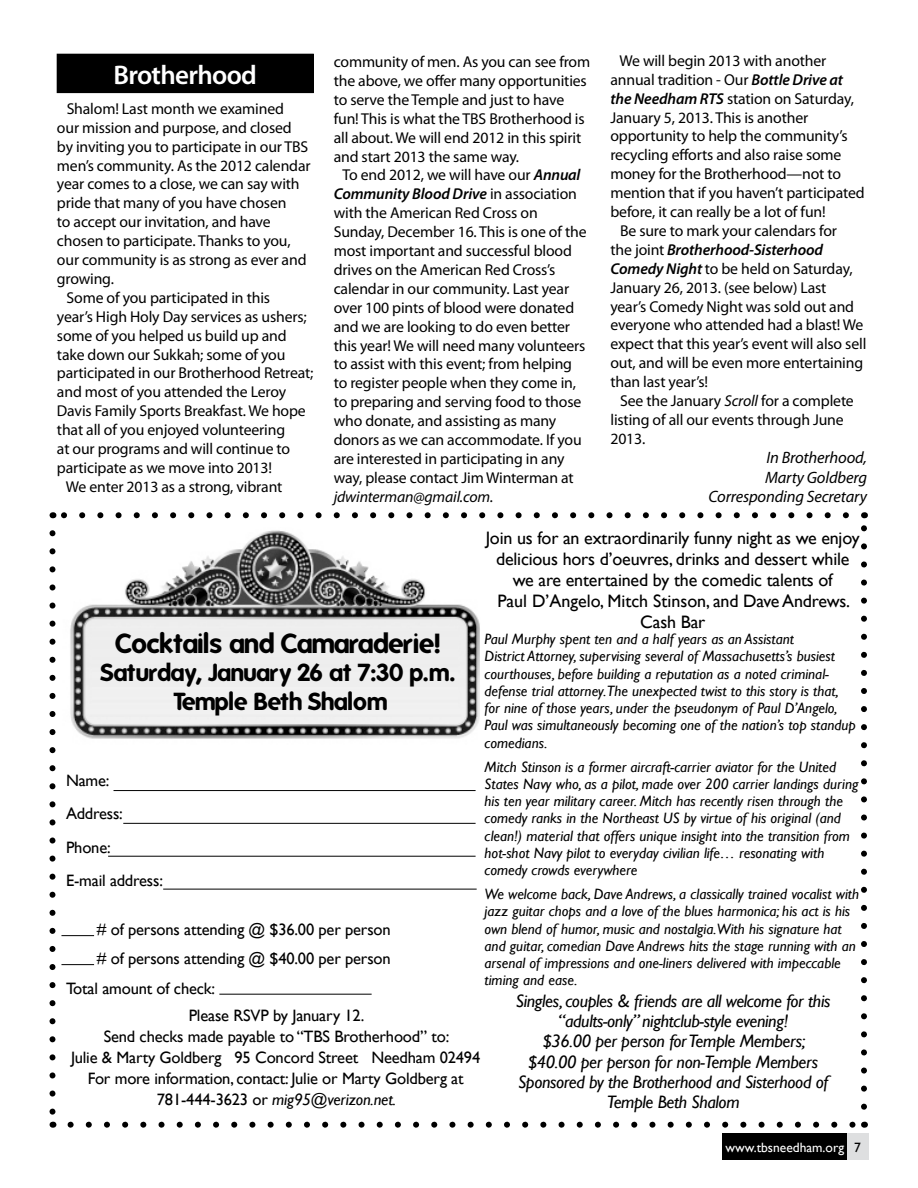
<style>
.page{position:relative;width:918px;height:1188px;background:#fff}
.page>*{position:absolute;margin:0;border:0;box-sizing:border-box;transform-origin:0 0}
.t1{font:700 27px "Folks";letter-spacing:-.02em;color:#000}
.t2{font:600 27px "Myriad Pro";letter-spacing:-.025em;color:#fff}
.t3{font:700 24px/28.8px "Folks";letter-spacing:-.02em;color:#000;text-align:center}
.t4{font:italic 18px/20.2px "Gill Sans";letter-spacing:-.02em;color:#000;text-align:center}
.t5{font:18px/21px "Gill Sans";letter-spacing:-.01em;color:#000;text-align:center}
.t6{font:16.5px/21px "Gill Sans";letter-spacing:-.01em;color:#000}
.t7{font:italic 16.5px/19.4px "Myriad Pro";letter-spacing:-.01em;color:#000;text-align:right}
.t8{font:15.75px "Myriad Pro";letter-spacing:-.01em;color:#000}
.t9{font:italic 600 15.75px "Myriad Pro";letter-spacing:-.01em;color:#000}
.t10{font:italic 15.75px "Myriad Pro";letter-spacing:-.01em;color:#000}
.t11{font:italic 15px/17.2px "Gill Sans";color:#000}
.t12{font:13.5px "Gill Sans";color:#fff}
.s1{font-weight:600;font-style:italic}
.s2{font-weight:400;font-style:normal}
.s3{font-style:italic}
.s4{color:#000}
</style>
<div class="page">
<svg style="left:50px;top:533px;width:6px;height:582px"></svg>
<svg style="left:71px;top:1122px;width:784px;height:6px"></svg>
<svg style="left:861px;top:525px;width:6px;height:582px"></svg>
<svg style="left:62px;top:512px;width:784px;height:6px"></svg>
<img style="left:70px;top:530px;width:410px;height:209px">
<div style="left:723px;top:1133px;width:124px;height:27px;background:#000"></div>
<div style="left:847px;top:1133px;width:21px;height:27px;background:#dedfe0"></div>
<div style="left:57px;top:54px;width:256px;height:39px;background:#000"></div>
<hr style="left:114px;top:790px;width:362px;height:1px;background:#000">
<hr style="left:123px;top:823px;width:353px;height:1px;background:#000">
<hr style="left:108px;top:856px;width:368px;height:1px;background:#000">
<hr style="left:163px;top:889px;width:314px;height:1px;background:#000">
<hr style="left:61px;top:935px;width:33px;height:1px;background:#000">
<hr style="left:61px;top:964px;width:33px;height:1px;background:#000">
<hr style="left:219px;top:994px;width:153px;height:1px;background:#000">
<h1 class="t2" style="left:114px;top:57px;width:145px">Brotherhood</h1>
<p class="t8" style="left:67px;top:99px;width:219px">Shalom! Last month we examined</p>
<p class="t8" style="left:57px;top:118px;width:236px">our mission and purpose, and closed</p>
<p class="t8" style="left:57px;top:137px;width:253px">by inviting you to participate in our TBS</p>
<p class="t8" style="left:57px;top:156px;width:255px">men’s community. As the 2012 calendar</p>
<p class="t8" style="left:57px;top:175px;width:244px">year comes to a close, we can say with</p>
<p class="t8" style="left:57px;top:193px;width:231px">pride that many of you have chosen</p>
<p class="t8" style="left:57px;top:212px;width:215px">to accept our invitation, and have</p>
<p class="t8" style="left:57px;top:231px;width:235px">chosen to participate. Thanks to you,</p>
<p class="t8" style="left:57px;top:250px;width:251px">our community is as strong as ever and</p>
<p class="t8" style="left:57px;top:269px;width:58px">growing.</p>
<p class="t8" style="left:67px;top:288px;width:205px">Some of you participated in this</p>
<p class="t8" style="left:57px;top:307px;width:251px">year’s High Holy Day services as ushers;</p>
<p class="t8" style="left:57px;top:326px;width:231px">some of you helped us build up and</p>
<p class="t8" style="left:57px;top:345px;width:230px">take down our Sukkah; some of you</p>
<p class="t8" style="left:57px;top:364px;width:258px">participated in our Brotherhood Retreat;</p>
<p class="t8" style="left:57px;top:382px;width:231px">and most of you attended the Leroy</p>
<p class="t8" style="left:57px;top:401px;width:250px">Davis Family Sports Breakfast. We hope</p>
<p class="t8" style="left:57px;top:420px;width:230px">that all of you enjoyed volunteering</p>
<p class="t8" style="left:57px;top:439px;width:235px">at our programs and will continue to</p>
<p class="t8" style="left:57px;top:458px;width:217px">participate as we move into 2013!</p>
<p class="t8" style="left:66px;top:477px;width:218px">We enter 2013 as a strong, vibrant</p>
<p class="t8" style="left:619px;top:51px;width:208px">We will begin 2013 with another</p>
<p class="t8" style="left:610px;top:70px;width:234px">annual tradition - Our <span class="s1">Bottle Drive at</span></p>
<p class="t8" style="left:610px;top:89px;width:245px"><span class="s1">the Needham RTS</span> station on Saturday,</p>
<p class="t8" style="left:610px;top:108px;width:199px">January 5, 2013. This is another</p>
<p class="t8" style="left:610px;top:126px;width:239px">opportunity to help the community’s</p>
<p class="t8" style="left:610px;top:145px;width:232px">recycling efforts and also raise some</p>
<p class="t8" style="left:610px;top:164px;width:232px">money for the Brotherhood—not to</p>
<p class="t8" style="left:610px;top:183px;width:256px">mention that if you haven’t participated</p>
<p class="t8" style="left:610px;top:202px;width:217px">before, it can really be a lot of fun!</p>
<p class="t8" style="left:620px;top:221px;width:219px">Be sure to mark your calendars for</p>
<p class="t9" style="left:610px;top:240px;width:214px"><span class="s2">the joint</span> Brotherhood-Sisterhood</p>
<p class="t8" style="left:610px;top:259px;width:244px"><span class="s1">Comedy Night</span> to be held on Saturday,</p>
<p class="t8" style="left:610px;top:278px;width:218px">January 26, 2013. (see below) Last</p>
<p class="t8" style="left:610px;top:297px;width:245px">year’s Comedy Night was sold out and</p>
<p class="t8" style="left:610px;top:315px;width:255px">everyone who attended had a blast! We</p>
<p class="t8" style="left:610px;top:334px;width:257px">expect that this year’s event will also sell</p>
<p class="t8" style="left:610px;top:353px;width:254px">out, and will be even more entertaining</p>
<p class="t8" style="left:610px;top:372px;width:99px">than last year’s!</p>
<p class="t8" style="left:620px;top:391px;width:235px">See the January <span class="s3">Scroll</span> for a complete</p>
<p class="t8" style="left:610px;top:410px;width:235px">listing of all our events through June</p>
<p class="t8" style="left:610px;top:429px;width:36px">2013.</p>
<p class="t7" style="left:708px;top:448px;width:160px">In Brotherhood,<br>Marty Goldberg<br>Corresponding Secretary</p>
<p class="t5" style="left:486px;top:527px;width:375px">Join us for an extraordinarily funny night as we enjoy delicious hors d’oeuvres, drinks and dessert while we are entertained by the comedic talents of<br>Paul D’Angelo, Mitch Stinson, and Dave Andrews.<br>Cash Bar</p>
<p class="t8" style="left:334px;top:52px;width:258px">community of men. As you can see from</p>
<p class="t8" style="left:334px;top:71px;width:255px">the above, we offer many opportunities</p>
<p class="t8" style="left:334px;top:90px;width:232px">to serve the Temple and just to have</p>
<p class="t8" style="left:334px;top:109px;width:253px">fun! This is what the TBS Brotherhood is</p>
<p class="t8" style="left:334px;top:128px;width:249px">all about. We will end 2012 in this spirit</p>
<p class="t8" style="left:334px;top:147px;width:187px">and start 2013 the same way.</p>
<p class="t8" style="left:343px;top:165px;width:239px">To end 2012, we will have our <span class="s1">Annual</span></p>
<p class="t9" style="left:334px;top:184px;width:245px">Community Blood Drive <span class="s2">in association</span></p>
<p class="t8" style="left:334px;top:203px;width:206px">with the American Red Cross on</p>
<p class="t8" style="left:334px;top:222px;width:254px">Sunday, December 16. This is one of the</p>
<p class="t8" style="left:334px;top:241px;width:240px">most important and successful blood</p>
<p class="t8" style="left:334px;top:260px;width:223px">drives on the American Red Cross’s</p>
<p class="t8" style="left:334px;top:279px;width:237px">calendar in our community. Last year</p>
<p class="t8" style="left:334px;top:298px;width:242px">over 100 pints of blood were donated</p>
<p class="t8" style="left:334px;top:317px;width:238px">and we are looking to do even better</p>
<p class="t8" style="left:334px;top:336px;width:253px">this year! We will need many volunteers</p>
<p class="t8" style="left:334px;top:354px;width:240px">to assist with this event; from helping</p>
<p class="t8" style="left:334px;top:373px;width:244px">to register people when they come in,</p>
<p class="t8" style="left:334px;top:392px;width:249px">to preparing and serving food to those</p>
<p class="t8" style="left:334px;top:411px;width:224px">who donate, and assisting as many</p>
<p class="t8" style="left:334px;top:430px;width:250px">donors as we can accommodate. If you</p>
<p class="t8" style="left:334px;top:449px;width:232px">are interested in participating in any</p>
<p class="t8" style="left:334px;top:468px;width:242px">way, please contact Jim Winterman at</p>
<p class="t10" style="left:334px;top:487px;width:161px">jdwinterman@gmail.com.</p>
<h1 class="t1" style="left:115px;top:627px;width:327px">Cocktails and Camaraderie!</h1>
<h2 class="t3" style="left:101px;top:659px;width:357px">Saturday, January 26 at 7:30 p.m.<br>Temple Beth Shalom</h2>
<p class="t11" style="left:485px;top:630px;width:373px">Paul Murphy spent ten and a half years as an Assistant<br>District Attorney, supervising several of Massachusetts’s busiest courthouses, before building a reputation as a noted criminal&shy;defense trial attorney.The unexpected twist to this story is that, for nine of those years, under the pseudonym of Paul D’Angelo, Paul was simultaneously becoming one of the nation’s top standup comedians.</p>
<p class="t11" style="left:485px;top:758px;width:375px">Mitch Stinson is a former aircraft-carrier aviator for the United States Navy who, as a pilot, made over 200 carrier landings during his ten year military career. Mitch has recently risen through the comedy ranks in the Northeast US by virtue of his original (and clean!) material that offers unique insight into the transition from hot-shot Navy pilot to everyday civilian life… resonating with comedy crowds everywhere</p>
<p class="t11" style="left:485px;top:885px;width:376px">We welcome back, Dave Andrews, a classically trained vocalist with jazz guitar chops and a love of the blues harmonica; his act is his own blend of humor, music and nostalgia.With his signature hat and guitar, comedian Dave Andrews hits the stage running with an arsenal of impressions and one-liners delivered with impeccable timing and ease.</p>
<p class="t4" style="left:516px;top:991px;width:316px">Singles, couples &amp; friends are all welcome for this “adults-only” nightclub-style evening!<br>$36.00 per person for Temple Members; $40.00 per person for non-Temple Members Sponsored by the Brotherhood and Sisterhood of Temple Beth Shalom</p>
<p class="t6" style="left:66px;top:764px;width:98px;line-height:33.3px">Name:<br>Address:<br>Phone:<br>E-mail address:</p>
<p class="t6" style="left:97px;top:919px;width:295px"># of persons attending @ $36.00 per person</p>
<p class="t6" style="left:97px;top:948px;width:295px"># of persons attending @ $40.00 per person</p>
<p class="t6" style="left:66px;top:977px;width:151px">Total amount of check:</p>
<p class="t6" style="left:71px;top:1005px;width:411px;text-align:center">Please RSVP by January 12.<br>Send checks made payable to “TBS Brotherhood” to:<br>Julie &amp; Marty Goldberg 95 Concord Street Needham 02494<br>For more information, contact: Julie or Marty Goldberg at 781-444-3623 or <span class="s3">mig95@verizon.net.</span></p>
<p class="t12" style="left:725px;top:1139px;width:137px">www.tbsneedham.org <span class="s4">7</span></p>
</div>
